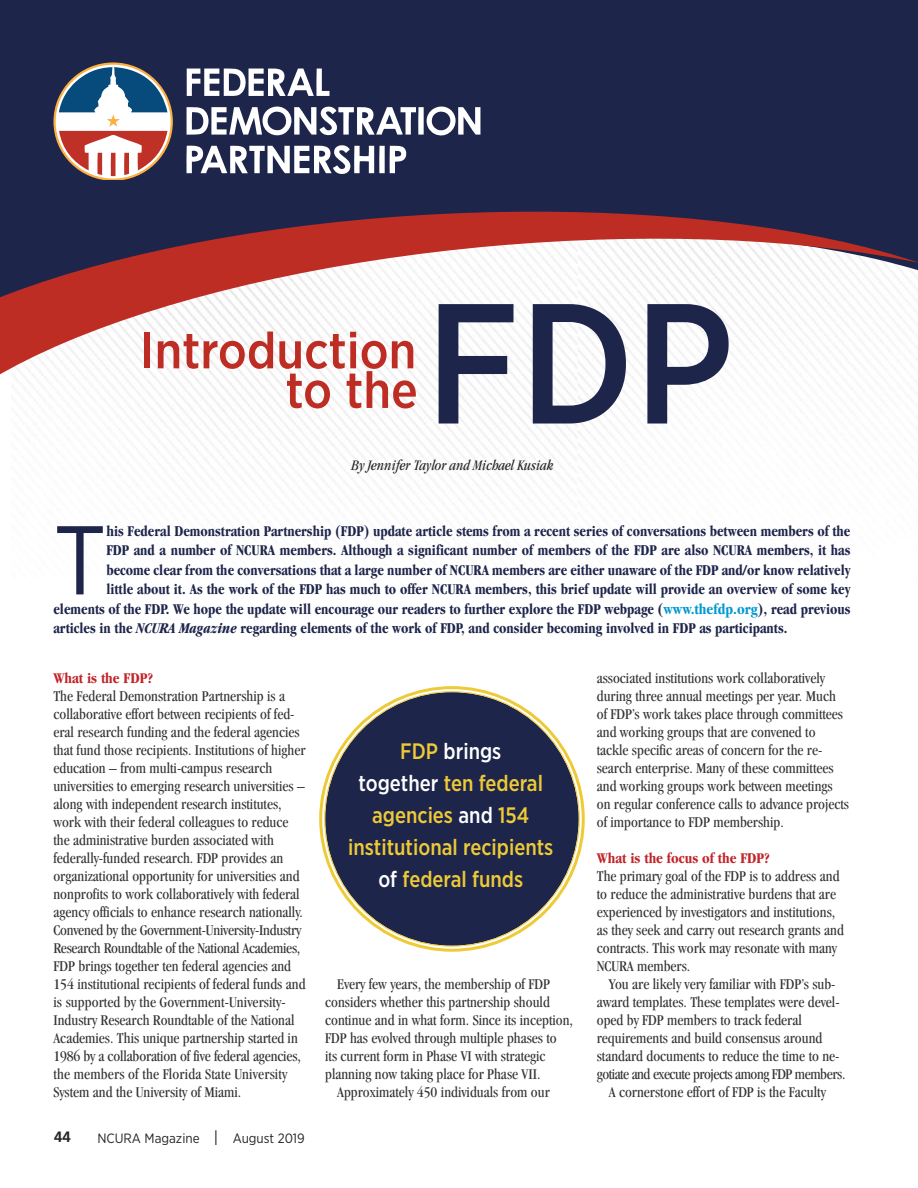
<style>
.page{position:relative;width:918px;height:1188px;background:#fff}
.page>*{position:absolute;margin:0;border:0;box-sizing:border-box;transform-origin:0 0}
.t1{font:500 170.55px "Gotham Narrow";color:#1e254b}
.t2{font:97.5px "Gotham Narrow";color:#1e254b}
.t3{font:500 51px/39.6px "Gotham Narrow";color:#bd2d24;text-align:right}
.t4{font:500 22.35px/32px "Gotham Narrow";color:#eeca37;text-align:center;scale:.94 1}
.t5{font:condensed 15.45px/18px "Garamond";color:#333}
.t6{font:700 condensed 15.45px "Garamond";color:#1e254b;scale:.95 1}
.t7{font:700 condensed 15.45px "Garamond";color:#1e254b}
.t8{font:condensed 15.45px "Garamond";letter-spacing:-.03em;color:#333}
.t9{font:700 condensed 15.3px "Garamond";color:#c12429}
.t10{font:italic condensed 15px "Garamond";color:#272526}
.t11{font:700 15px "Frutiger";color:#272526}
.t12{font:13.5px "Gotham Narrow";color:#272526}
.s1{color:#0099d1}
.s2{font-style:italic}
.s3{font-weight:300;font-size:21px}
.s4{color:#fff}
</style>
<div class="page">
<div style="left:0;top:0;width:918px;height:206px;background:#1e254b"></div>
<svg style="left:0;top:206px;width:918px;height:287px"></svg>
<svg style="left:53px;top:62px;width:120px;height:118px"></svg>
<div style="left:418px;top:107px;width:6px;height:28px;background:#fff"></div>
<svg style="left:423px;top:106px;width:57px;height:34px"></svg>
<svg style="left:186px;top:104px;width:230px;height:71px"></svg>
<svg style="left:187px;top:68px;width:142px;height:29px"></svg>
<svg style="left:319px;top:686px;width:266px;height:266px"></svg>
<svg style="left:324px;top:691px;width:256px;height:256px"></svg>
<h3 class="t3" style="left:140px;top:335px;width:279px">Introduction to the</h3>
<h1 class="t1" style="left:426px;top:304px;width:310px">FDP</h1>
<p class="t10" style="left:352px;top:460px;width:203px">By Jennifer Taylor and Michael Kusiak</p>
<h2 class="t2" style="left:53px;top:526px;width:55px">T</h2>
<p class="t7" style="left:106px;top:525px;width:746px">his Federal Demonstration Partnership (FDP) update article stems from a recent series of conversations between members of the</p>
<p class="t6" style="left:106px;top:545px;width:785px">FDP and a number of NCURA members. Although a significant number of members of the FDP are also NCURA members, it has</p>
<p class="t6" style="left:106px;top:564px;width:785px">become clear from the conversations that a large number of NCURA members are either unaware of the FDP and/or know relatively</p>
<p class="t6" style="left:106px;top:584px;width:785px">little about it. As the work of the FDP has much to offer NCURA members, this brief update will provide an overview of some key</p>
<p class="t6" style="left:53px;top:603px;width:840px">elements of the FDP. We hope the update will encourage our readers to further explore the FDP webpage (<span class="s1">www.thefdp.org</span>), read previous</p>
<p class="t6" style="left:53px;top:623px;width:774px">articles in the <span class="s2">NCURA Magazine</span> regarding elements of the work of FDP, and consider becoming involved in FDP as participants.</p>
<p class="t9" style="left:53px;top:672px;width:101px">What is the FDP?</p>
<p class="t5" style="left:53px;top:689px;width:254px">The Federal Demonstration Partnership is a collaborative effort between recipients of fed&shy;eral research funding and the federal agencies that fund those recipients. Institutions of higher education – from multi-campus research universities to emerging research universities – along with independent research institutes, work with their federal colleagues to reduce the administrative burden associated with federally-funded research. FDP provides an organizational opportunity for universities and nonprofits to work collaboratively with federal agency officials to enhance research nationally.<br>Convened by the Government-University-Industry Research Roundtable of the National Academies, FDP brings together ten federal agencies and 154 institutional recipients of federal funds and is supported by the Government-University-Industry Research Roundtable of the National Academies. This unique partnership started in 1986 by a collaboration of five federal agencies, the members of the Florida State University System and the University of Miami.</p>
<p class="t11" style="left:54px;top:1131px;width:18px">44</p>
<p class="t12" style="left:97px;top:1133px;width:209px">NCURA Magazine <span class="s3">I</span> August 2019</p>
<h3 class="t4" style="left:348px;top:737px;width:220px">FDP <span class="s4">brings<br>together</span> ten federal agencies <span class="s4">and</span> 154 institutional recipients <span class="s4">of</span> federal funds</h3>
<p class="t5" style="left:337px;top:976px;width:214px">Every few years, the membership of FDP</p>
<p class="t5" style="left:325px;top:994px;width:226px">considers whether this partnership should</p>
<p class="t5" style="left:325px;top:1012px;width:249px">continue and in what form. Since its inception,</p>
<p class="t5" style="left:325px;top:1030px;width:233px">FDP has evolved through multiple phases to</p>
<p class="t5" style="left:325px;top:1048px;width:222px">its current form in Phase VI with strategic</p>
<p class="t5" style="left:325px;top:1066px;width:217px">planning now taking place for Phase VII.</p>
<p class="t5" style="left:337px;top:1084px;width:214px">Approximately 450 individuals from our</p>
<p class="t5" style="left:597px;top:670px;width:254px">associated institutions work collaboratively during three annual meetings per year. Much of FDP’s work takes place through committees and working groups that are convened to tackle specific areas of concern for the re&shy;search enterprise. Many of these committees and working groups work between meetings on regular conference calls to advance projects of importance to FDP membership.</p>
<p class="t9" style="left:597px;top:852px;width:175px">What is the focus of the FDP?</p>
<p class="t5" style="left:597px;top:869px;width:249px">The primary goal of the FDP is to address and to reduce the administrative burdens that are experienced by investigators and institutions, as they seek and carry out research grants and contracts. This work may resonate with many NCURA members.</p>
<p class="t5" style="left:609px;top:977px;width:228px">You are likely very familiar with FDP’s sub-</p>
<p class="t5" style="left:597px;top:995px;width:244px">award templates. These templates were devel-</p>
<p class="t5" style="left:597px;top:1013px;width:207px">oped by FDP members to track federal</p>
<p class="t5" style="left:597px;top:1031px;width:227px">requirements and build consensus around</p>
<p class="t5" style="left:597px;top:1049px;width:244px">standard documents to reduce the time to ne-</p>
<p class="t8" style="left:597px;top:1068px;width:250px">gotiate and execute projects among FDP members.</p>
<p class="t5" style="left:609px;top:1085px;width:219px">A cornerstone effort of FDP is the Faculty</p>
</div>
